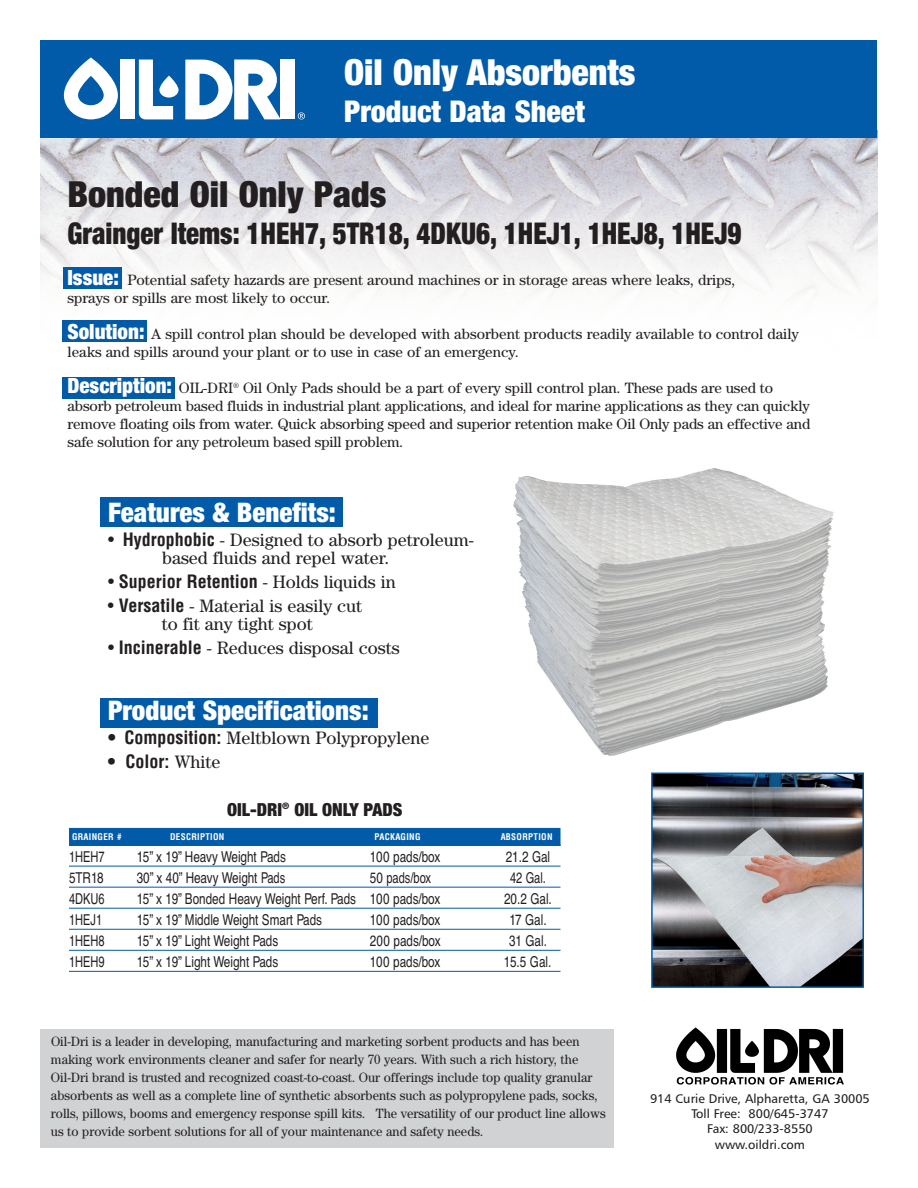
<style>
.page{position:relative;width:918px;height:1188px;background:#fff}
.page>*{position:absolute;margin:0;border:0;box-sizing:border-box;transform-origin:0 0}
.t1{font:900 condensed 36px "Helvetica Neue";color:#231f20}
.t2{font:900 condensed 36px "Helvetica Neue";color:#fff}
.t3{font:900 condensed 30px "Helvetica Neue";color:#231f20;scale:.9 1}
.t4{font:900 condensed 30px "Helvetica Neue";color:#fff}
.t5{font:900 condensed 27px "Helvetica Neue";color:#fff}
.t6{font:18px/18px "Century";color:#231f20}
.t7{font:700 condensed 18px "Helvetica";color:#231f20}
.t8{font:900 condensed 18px "Helvetica Neue";color:#231f20}
.t9{font:15px/18px "Century";color:#231f20}
.t10{font:condensed 15px "Helvetica";color:#231f20;scale:.95 1}
.t11{font:condensed 15px "Helvetica";color:#231f20;scale:.9 1}
.t12{font:13.5px/18px "Century";color:#231f20;scale:.95 1}
.t13{font:12.6px/15.1px "Humanist 777 BT Roman B";color:#231f20;text-align:center}
.t14{font:700 condensed 9px "Helvetica";letter-spacing:.035em;color:#fff}
.s1{font-family:"Helvetica Neue";font-weight:900;font-stretch:condensed;font-size:21px;color:#fff}
.s2{font-family:"Helvetica";font-stretch:condensed}
.s3{font-family:"Helvetica";font-weight:700;font-stretch:condensed}
.s4{font-weight:400}
.s5{font-family:"Century";font-weight:400;font-stretch:normal}
</style>
<div class="page">
<img style="left:513px;top:468px;width:321px;height:288px">
<img style="left:40px;top:138px;width:838px;height:204px">
<div style="left:100px;top:497px;width:242px;height:30px;background:#015ba9"></div>
<div style="left:100px;top:698px;width:278px;height:30px;background:#015ba9"></div>
<div style="left:63px;top:268px;width:59px;height:21px;background:#015ba9"></div>
<div style="left:63px;top:377px;width:112px;height:21px;background:#015ba9"></div>
<div style="left:63px;top:321px;width:84px;height:21px;background:#015ba9"></div>
<div style="left:40px;top:1029px;width:574px;height:119px;background:#d1d2d4"></div>
<div style="left:40px;top:40px;width:838px;height:98px;background:#015ba9"></div>
<div style="left:120px;top:60px;width:14px;height:59px;background:#fff"></div>
<svg style="left:139px;top:60px;width:40px;height:59px"></svg>
<svg style="left:185px;top:60px;width:96px;height:59px"></svg>
<div style="left:281px;top:60px;width:14px;height:59px;background:#fff"></div>
<svg style="left:64px;top:57px;width:54px;height:62px"></svg>
<svg style="left:298px;top:112px;width:7px;height:7px"></svg>
<img style="left:676px;top:1027px;width:168px;height:58px">
<div style="left:69px;top:828px;width:492px;height:18px;background:#015ba9"></div>
<hr style="left:69px;top:866px;width:492px;height:1px;background:#015ba9">
<hr style="left:69px;top:887px;width:492px;height:1px;background:#015ba9">
<hr style="left:69px;top:908px;width:492px;height:1px;background:#015ba9">
<hr style="left:69px;top:929px;width:492px;height:1px;background:#015ba9">
<hr style="left:69px;top:950px;width:492px;height:1px;background:#015ba9">
<hr style="left:69px;top:971px;width:492px;height:1px;background:#015ba9">
<img style="left:654px;top:776px;width:207px;height:209px">
<div style="left:651px;top:773px;width:213px;height:215px;border:2px solid #015ba9"></div>
<h1 class="t2" style="left:344px;top:59px;width:293px">Oil Only Absorbents</h1>
<h2 class="t4" style="left:344px;top:101px;width:242px">Product Data Sheet</h2>
<h1 class="t1" style="left:68px;top:181px;width:320px">Bonded Oil Only Pads</h1>
<h2 class="t3" style="left:68px;top:223px;width:750px">Grainger Items: 1HEH7, 5TR18, 4DKU6, 1HEJ1, 1HEJ8, 1HEJ9</h2>
<p class="t9" style="left:67px;top:272px;width:669px"><span class="s1">Issue:</span> Potential safety hazards are present around machines or in storage areas where leaks, drips, sprays or spills are most likely to occur.</p>
<p class="t9" style="left:67px;top:326px;width:733px"><span class="s1">Solution:</span> A spill control plan should be developed with absorbent products readily available to control daily leaks and spills around your plant or to use in case of an emergency.</p>
<p class="t9" style="left:67px;top:380px;width:744px"><span class="s1">Description:</span> OIL-DRI<sup>®</sup> Oil Only Pads should be a part of every spill control plan. These pads are used to absorb petroleum based fluids in industrial plant applications, and ideal for marine applications as they can quickly remove floating oils from water. Quick absorbing speed and superior retention make Oil Only pads an effective and safe solution for any petroleum based spill problem.</p>
<h3 class="t5" style="left:108px;top:502px;width:229px">Features &amp; Benefits:</h3>
<p class="t6" style="left:162px;top:532px;width:313px;text-indent:-54px"><span class="s2">•</span> <span class="s3">Hydrophobic</span> - Designed to absorb petroleum&shy;based fluids and repel water.</p>
<p class="t7" style="left:108px;top:571px;width:289px"><span class="s4">•</span> Superior Retention <span class="s5">- Holds liquids in</span></p>
<p class="t6" style="left:108px;top:598px;width:256px;text-align:center"><span class="s2">•</span> <span class="s3">Versatile</span> - Material is easily cut to fit any tight spot</p>
<p class="t6" style="left:108px;top:640px;width:293px"><span class="s2">•</span> <span class="s3">Incinerable</span> - Reduces disposal costs</p>
<h3 class="t5" style="left:108px;top:701px;width:262px">Product Specifications:</h3>
<p class="t6" style="left:108px;top:730px;width:323px"><span class="s3">• Composition:</span> Meltblown Polypropylene</p>
<p class="t7" style="left:108px;top:751px;width:114px">• Color: <span class="s5">White</span></p>
<p class="t8" style="left:227px;top:803px;width:177px">OIL-DRI<sup>®</sup> OIL ONLY PADS</p>
<p class="t14" style="left:72px;top:831px;width:51px">GRAINGER #</p>
<p class="t14" style="left:170px;top:831px;width:56px">DESCRIPTION</p>
<p class="t14" style="left:374px;top:831px;width:48px">PACKAGING</p>
<p class="t14" style="left:501px;top:831px;width:53px">ABSORPTION</p>
<p class="t11" style="left:69px;top:848px;width:41px">1HEH7</p>
<p class="t10" style="left:137px;top:848px;width:158px">15” x 19” Heavy Weight Pads</p>
<p class="t10" style="left:370px;top:848px;width:76px">100 pads/box</p>
<p class="t10" style="left:506px;top:848px;width:48px">21.2 Gal</p>
<p class="t10" style="left:69px;top:869px;width:38px">5TR18</p>
<p class="t10" style="left:137px;top:869px;width:158px">30” x 40” Heavy Weight Pads</p>
<p class="t10" style="left:370px;top:869px;width:66px">50 pads/box</p>
<p class="t11" style="left:510px;top:869px;width:41px">42 Gal.</p>
<p class="t11" style="left:69px;top:890px;width:41px">4DKU6</p>
<p class="t10" style="left:137px;top:890px;width:321px">15” x 19” Bonded Heavy Weight Perf. Pads 100 pads/box</p>
<p class="t10" style="left:504px;top:890px;width:52px">20.2 Gal.</p>
<p class="t11" style="left:69px;top:911px;width:38px">1HEJ1</p>
<p class="t10" style="left:137px;top:911px;width:197px">15” x 19” Middle Weight Smart Pads</p>
<p class="t10" style="left:370px;top:911px;width:76px">100 pads/box</p>
<p class="t10" style="left:509px;top:911px;width:41px">17 Gal.</p>
<p class="t11" style="left:69px;top:932px;width:41px">1HEH8</p>
<p class="t10" style="left:137px;top:932px;width:150px">15” x 19” Light Weight Pads</p>
<p class="t10" style="left:370px;top:932px;width:76px">200 pads/box</p>
<p class="t10" style="left:509px;top:932px;width:41px">31 Gal.</p>
<p class="t11" style="left:69px;top:953px;width:41px">1HEH9</p>
<p class="t10" style="left:137px;top:953px;width:150px">15” x 19” Light Weight Pads</p>
<p class="t10" style="left:370px;top:953px;width:76px">100 pads/box</p>
<p class="t10" style="left:504px;top:953px;width:51px">15.5 Gal.</p>
<p class="t12" style="left:51px;top:1033px;width:586px">Oil-Dri is a leader in developing, manufacturing and marketing sorbent products and has been making work environments cleaner and safer for nearly 70 years. With such a rich history, the Oil-Dri brand is trusted and recognized coast-to-coast. Our offerings include top quality granular absorbents as well as a complete line of synthetic absorbents such as polypropylene pads, socks, rolls, pillows, booms and emergency response spill kits. The versatility of our product line allows us to provide sorbent solutions for all of your maintenance and safety needs.</p>
<p class="t13" style="left:650px;top:1092px;width:221px">914 Curie Drive, Alpharetta, GA 30005<br>Toll Free: 800/645-3747<br>Fax: 800/233-8550<br>www.oildri.com</p>
</div>
